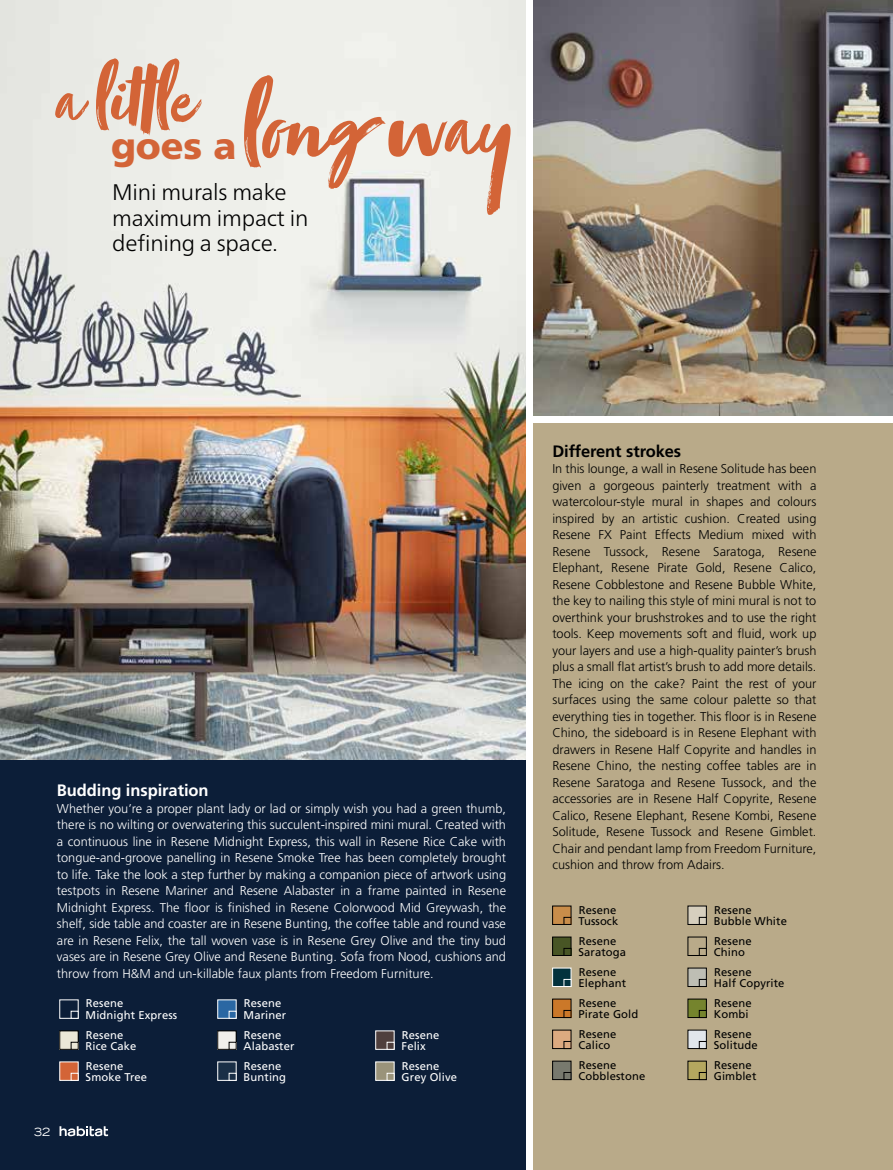
<style>
.page{position:relative;width:893px;height:1170px;background:#fff}
.page>*{position:absolute;margin:0;border:0;box-sizing:border-box;transform-origin:0 0}
.t1{font:106.5px "Zooja";letter-spacing:-.01em;color:#d36437}
.t2{font:83.1px "Zooja";letter-spacing:-.01em;color:#d36437}
.t3{font:900 37.5px "Frutiger";color:#d36437}
.t4{font:300 22.5px/25.5px "Frutiger Neue LT Pro";letter-spacing:-.01em;color:#000}
.t5{font:700 16.5px "Frutiger";letter-spacing:-.005em;color:#fff}
.t6{font:700 16.5px "Frutiger";letter-spacing:-.005em;color:#000}
.t7{font:300 12.75px/16.5px "Frutiger";color:#000;text-align:justify}
.t8{font:300 12.75px/16.5px "Frutiger";color:#fff;text-align:justify}
.t9{font:11.25px/11.2px "Frutiger";letter-spacing:.01em;color:#000}
.t10{font:11.25px/11.2px "Frutiger";letter-spacing:.01em;color:#fff}
.t11{font:expanded 11.25px "Trade Gothic LH";color:#fff}
</style>
<div class="page">
<div style="left:0;top:743px;width:525px;height:426px;background:#0c1e38"></div>
<div style="left:533px;top:424px;width:360px;height:745px;background:#b9aa89"></div>
<img style="left:0;top:0;width:525px;height:759px">
<img style="left:533px;top:0;width:360px;height:415px">
<svg style="left:60px;top:1126px;width:48px;height:10px"></svg>
<svg style="left:71px;top:1010px;width:7px;height:8px"></svg>
<div style="left:60px;top:1030px;width:18px;height:19px;background:#ebe7d7"></div>
<div style="left:60px;top:1030px;width:18px;height:19px;border:1px solid #000"></div>
<div style="left:71px;top:1041px;width:7px;height:8px;border:1px solid #000"></div>
<div style="left:60px;top:1061px;width:18px;height:19px;background:#d36437"></div>
<div style="left:71px;top:1072px;width:7px;height:8px;background:#d36437;border:1px solid #fff"></div>
<div style="left:217px;top:999px;width:19px;height:19px;background:#2a67a3;border:1px solid #fff"></div>
<div style="left:229px;top:1010px;width:7px;height:8px;background:#2a67a3;border:1px solid #fff"></div>
<div style="left:218px;top:1030px;width:18px;height:19px;background:#f1efeb"></div>
<div style="left:217px;top:1030px;width:19px;height:19px;border:1px solid #000"></div>
<div style="left:229px;top:1041px;width:7px;height:8px;border:1px solid #000"></div>
<div style="left:217px;top:1061px;width:19px;height:19px;background:#1a2f47;border:1px solid #fff"></div>
<div style="left:229px;top:1072px;width:7px;height:8px;background:#1a2f47;border:1px solid #fff"></div>
<div style="left:375px;top:1030px;width:19px;height:19px;background:#4f3f3d;border:1px solid #fff"></div>
<div style="left:387px;top:1041px;width:7px;height:8px;background:#4f3f3d;border:1px solid #fff"></div>
<div style="left:375px;top:1061px;width:19px;height:19px;background:#9a937a;border:1px solid #fff"></div>
<div style="left:387px;top:1072px;width:7px;height:8px;background:#9a937a;border:1px solid #fff"></div>
<div style="left:553px;top:905px;width:18px;height:19px;background:#c98d4a"></div>
<div style="left:552px;top:905px;width:19px;height:19px;border:1px solid #000"></div>
<div style="left:564px;top:917px;width:7px;height:7px;border:1px solid #000"></div>
<div style="left:553px;top:936px;width:18px;height:19px;background:#485525"></div>
<div style="left:552px;top:936px;width:19px;height:19px;border:1px solid #000"></div>
<div style="left:564px;top:948px;width:7px;height:7px;border:1px solid #000"></div>
<div style="left:552px;top:967px;width:19px;height:19px;background:#03323d;border:1px solid #fff"></div>
<div style="left:564px;top:979px;width:7px;height:7px;background:#03323d;border:1px solid #fff"></div>
<div style="left:553px;top:998px;width:18px;height:19px;background:#cb7829"></div>
<div style="left:552px;top:998px;width:19px;height:19px;border:1px solid #000"></div>
<div style="left:564px;top:1010px;width:7px;height:7px;border:1px solid #000"></div>
<div style="left:553px;top:1029px;width:18px;height:19px;background:#dcaa80"></div>
<div style="left:552px;top:1029px;width:19px;height:19px;border:1px solid #000"></div>
<div style="left:564px;top:1041px;width:7px;height:7px;border:1px solid #000"></div>
<div style="left:553px;top:1060px;width:18px;height:19px;background:#78796e"></div>
<div style="left:552px;top:1060px;width:19px;height:19px;border:1px solid #000"></div>
<div style="left:564px;top:1072px;width:7px;height:7px;border:1px solid #000"></div>
<div style="left:688px;top:905px;width:18px;height:19px;background:#d6cfbe"></div>
<div style="left:699px;top:917px;width:8px;height:7px;border:1px solid #000"></div>
<div style="left:699px;top:948px;width:8px;height:7px;border:1px solid #000"></div>
<div style="left:688px;top:967px;width:18px;height:19px;background:#bebeb4"></div>
<div style="left:699px;top:979px;width:8px;height:7px;border:1px solid #000"></div>
<div style="left:688px;top:998px;width:18px;height:19px;background:#75842d"></div>
<div style="left:688px;top:998px;width:19px;height:19px;border:1px solid #000"></div>
<div style="left:699px;top:1010px;width:8px;height:7px;border:1px solid #000"></div>
<div style="left:688px;top:1029px;width:18px;height:19px;background:#e1e6eb"></div>
<div style="left:699px;top:1041px;width:8px;height:7px;border:1px solid #000"></div>
<div style="left:688px;top:1060px;width:18px;height:19px;background:#b4a75f"></div>
<div style="left:699px;top:1072px;width:8px;height:7px;border:1px solid #000"></div>
<h2 class="t2" style="left:53px;top:56px;width:141px">a little</h2>
<h3 class="t3" style="left:111px;top:123px;width:127px">goes a</h3>
<h1 class="t1" style="left:240px;top:72px;width:274px">long way</h1>
<h3 class="t4" style="left:112px;top:179px;width:198px">Mini murals make maximum impact in defining a space.</h3>
<p class="t5" style="left:57px;top:780px;width:153px">Budding inspiration</p>
<p class="t8" style="left:57px;top:800px;width:451px">Whether you’re a proper plant lady or lad or simply wish you had a green thumb, there is no wilting or overwatering this succulent-inspired mini mural. Created with a continuous line in Resene Midnight Express, this wall in Resene Rice Cake with tongue-and-groove panelling in Resene Smoke Tree has been completely brought to life. Take the look a step further by making a companion piece of artwork using testpots in Resene Mariner and Resene Alabaster in a frame painted in Resene Midnight Express. The floor is finished in Resene Colorwood Mid Greywash, the shelf, side table and coaster are in Resene Bunting, the coffee table and round vase are in Resene Felix, the tall woven vase is in Resene Grey Olive and the tiny bud vases are in Resene Grey Olive and Resene Bunting. Sofa from Nood, cushions and throw from H&amp;M and un-killable faux plants from Freedom Furniture.</p>
<p class="t11" style="left:34px;top:1124px;width:18px">32</p>
<p class="t10" style="left:86px;top:997px;width:93px">Resene<br>Midnight Express</p>
<p class="t10" style="left:86px;top:1028px;width:52px">Resene<br>Rice Cake</p>
<p class="t10" style="left:86px;top:1059px;width:63px">Resene<br>Smoke Tree</p>
<p class="t10" style="left:244px;top:997px;width:44px">Resene<br>Mariner</p>
<p class="t10" style="left:244px;top:1028px;width:52px">Resene<br>Alabaster</p>
<p class="t10" style="left:244px;top:1059px;width:44px">Resene<br>Bunting</p>
<p class="t10" style="left:402px;top:1028px;width:39px">Resene<br>Felix</p>
<p class="t10" style="left:402px;top:1059px;width:57px">Resene<br>Grey Olive</p>
<p class="t6" style="left:552px;top:441px;width:130px">Different strokes</p>
<p class="t7" style="left:552px;top:460px;width:266px">In this lounge, a wall in Resene Solitude has been given a gorgeous painterly treatment with a watercolour-style mural in shapes and colours inspired by an artistic cushion. Created using Resene FX Paint Effects Medium mixed with Resene Tussock, Resene Saratoga, Resene Elephant, Resene Pirate Gold, Resene Calico, Resene Cobblestone and Resene Bubble White, the key to nailing this style of mini mural is not to overthink your brushstrokes and to use the right tools. Keep movements soft and fluid, work up your layers and use a high-quality painter’s brush plus a small flat artist’s brush to add more details.<br>The icing on the cake? Paint the rest of your surfaces using the same colour palette so that everything ties in together. This floor is in Resene Chino, the sideboard is in Resene Elephant with drawers in Resene Half Copyrite and handles in Resene Chino, the nesting coffee tables are in Resene Saratoga and Resene Tussock, and the accessories are in Resene Half Copyrite, Resene Calico, Resene Elephant, Resene Kombi, Resene Solitude, Resene Tussock and Resene Gimblet.<br>Chair and pendant lamp from Freedom Furniture, cushion and throw from Adairs.</p>
<p class="t9" style="left:578px;top:903px;width:41px">Resene<br>Tussock</p>
<p class="t9" style="left:578px;top:934px;width:49px">Resene<br>Saratoga</p>
<p class="t9" style="left:578px;top:965px;width:49px">Resene<br>Elephant</p>
<p class="t9" style="left:578px;top:996px;width:61px">Resene<br>Pirate Gold</p>
<p class="t9" style="left:578px;top:1027px;width:39px">Resene<br>Calico</p>
<p class="t9" style="left:578px;top:1058px;width:68px">Resene<br>Cobblestone</p>
<p class="t9" style="left:714px;top:903px;width:75px">Resene<br>Bubble White</p>
<p class="t9" style="left:714px;top:934px;width:39px">Resene<br>Chino</p>
<p class="t9" style="left:714px;top:965px;width:72px">Resene<br>Half Copyrite</p>
<p class="t9" style="left:714px;top:996px;width:39px">Resene<br>Kombi</p>
<p class="t9" style="left:714px;top:1027px;width:45px">Resene<br>Solitude</p>
<p class="t9" style="left:714px;top:1058px;width:44px">Resene<br>Gimblet</p>
</div>
